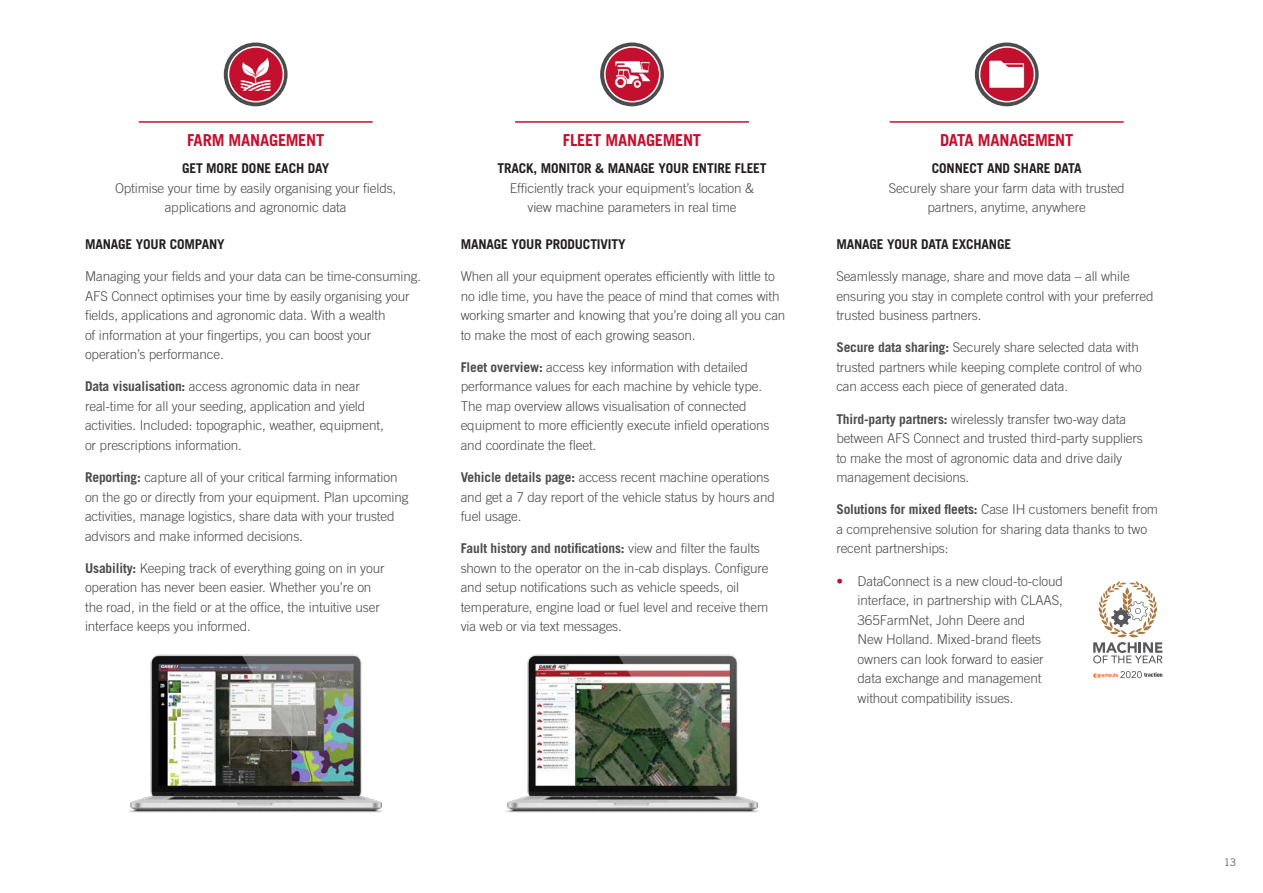
<style>
.page{position:relative;width:1263px;height:893px;background:#fff}
.page>*{position:absolute;margin:0;border:0;box-sizing:border-box;transform-origin:0 0}
.t1{font:700 16.5px "Trade Gothic LT Std";letter-spacing:-.015em;color:#c3102e}
.t2{font:300 13.5px/19.5px "Trade Gothic LT Std";letter-spacing:-.01em;color:#4b4c4d}
.t3{font:700 13.5px "Trade Gothic LT Std";letter-spacing:-.01em;color:#231f20}
.t4{font:300 10.5px "Trade Gothic LT Std";color:#4b4c4d}
.s1{font-weight:700}
.s2{color:#c3102e}
</style>
<div class="page">
<hr style="left:139px;top:121px;width:234px;height:2px;background:#c3102e">
<hr style="left:515px;top:121px;width:234px;height:2px;background:#c3102e">
<hr style="left:890px;top:121px;width:234px;height:2px;background:#c3102e">
<img style="left:128px;top:654px;width:255px;height:159px">
<img style="left:505px;top:654px;width:254px;height:159px">
<svg style="left:224px;top:43px;width:64px;height:63px"></svg>
<svg style="left:228px;top:46px;width:56px;height:56px"></svg>
<img style="left:240px;top:56px;width:31px;height:34px">
<svg style="left:600px;top:43px;width:64px;height:63px"></svg>
<div style="left:604px;top:46px;width:56px;height:56px;background:#c3102e;border:2px solid #fff;border-radius:50%"></div>
<img style="left:615px;top:61px;width:36px;height:26px">
<svg style="left:975px;top:43px;width:64px;height:63px"></svg>
<svg style="left:979px;top:46px;width:56px;height:56px"></svg>
<img style="left:988px;top:60px;width:37px;height:28px">
<svg style="left:1093px;top:581px;width:69px;height:82px"></svg>
<svg style="left:1093px;top:671px;width:69px;height:7px"></svg>
<p class="t1" style="left:187px;top:130px;width:139px">FARM MANAGEMENT</p>
<p class="t3" style="left:182px;top:160px;width:149px">GET MORE DONE EACH DAY</p>
<p class="t2" style="left:115px;top:178px;width:283px;text-align:center">Optimise your time by easily organising your fields, applications and agronomic data</p>
<p class="t3" style="left:85px;top:236px;width:141px">MANAGE YOUR COMPANY</p>
<p class="t2" style="left:85px;top:266px;width:338px">Managing your fields and your data can be time-consuming.<br>AFS Connect optimises your time by easily organising your fields, applications and agronomic data. With a wealth<br>of information at your fingertips, you can boost your operation’s performance.</p>
<p class="t2" style="left:85px;top:377px;width:300px"><span class="s1">Data visualisation:</span> access agronomic data in near real-time for all your seeding, application and yield activities. Included: topographic, weather, equipment, or prescriptions information.</p>
<p class="t2" style="left:85px;top:467px;width:325px"><span class="s1">Reporting:</span> capture all of your critical farming information on the go or directly from your equipment. Plan upcoming activities, manage logistics, share data with your trusted advisors and make informed decisions.</p>
<p class="t2" style="left:85px;top:558px;width:301px"><span class="s1">Usability:</span> Keeping track of everything going on in your operation has never been easier. Whether you’re on the road, in the field or at the office, the intuitive user interface keeps you informed.</p>
<p class="t1" style="left:563px;top:130px;width:140px">FLEET MANAGEMENT</p>
<p class="t3" style="left:497px;top:160px;width:271px">TRACK, MONITOR &amp; MANAGE YOUR ENTIRE FLEET</p>
<p class="t2" style="left:510px;top:178px;width:246px;text-align:center">Efficiently track your equipment’s location &amp; view machine parameters in real time</p>
<p class="t3" style="left:461px;top:236px;width:166px">MANAGE YOUR PRODUCTIVITY</p>
<p class="t2" style="left:461px;top:266px;width:326px">When all your equipment operates efficiently with little to no idle time, you have the peace of mind that comes with working smarter and knowing that you’re doing all you can to make the most of each growing season.</p>
<p class="t2" style="left:461px;top:357px;width:310px"><span class="s1">Fleet overview:</span> access key information with detailed performance values for each machine by vehicle type.<br>The map overview allows visualisation of connected equipment to more efficiently execute infield operations and coordinate the fleet.</p>
<p class="t2" style="left:461px;top:467px;width:316px"><span class="s1">Vehicle details page:</span> access recent machine operations and get a 7 day report of the vehicle status by hours and fuel usage.</p>
<p class="t2" style="left:461px;top:539px;width:309px"><span class="s1">Fault history and notifications:</span> view and filter the faults shown to the operator on the in-cab displays. Configure and setup notifications such as vehicle speeds, oil temperature, engine load or fuel level and receive them via web or via text messages.</p>
<p class="t1" style="left:940px;top:130px;width:135px">DATA MANAGEMENT</p>
<p class="t3" style="left:932px;top:160px;width:151px">CONNECT AND SHARE DATA</p>
<p class="t2" style="left:889px;top:178px;width:237px;text-align:center">Securely share your farm data with trusted partners, anytime, anywhere</p>
<p class="t3" style="left:836px;top:236px;width:176px">MANAGE YOUR DATA EXCHANGE</p>
<p class="t2" style="left:836px;top:266px;width:319px">Seamlessly manage, share and move data – all while ensuring you stay in complete control with your preferred trusted business partners.</p>
<p class="t2" style="left:836px;top:338px;width:307px"><span class="s1">Secure data sharing:</span> Securely share selected data with trusted partners while keeping complete control of who can access each piece of generated data.</p>
<p class="t2" style="left:836px;top:409px;width:308px"><span class="s1">Third-party partners:</span> wirelessly transfer two-way data between AFS Connect and trusted third-party suppliers to make the most of agronomic data and drive daily management decisions.</p>
<p class="t2" style="left:836px;top:500px;width:323px"><span class="s1">Solutions for mixed fleets:</span> Case IH customers benefit from a comprehensive solution for sharing data thanks to two recent partnerships:</p>
<p class="t2" style="left:857px;top:571px;width:207px;text-indent:-21px"><span class="s2">•</span> DataConnect is a new cloud-to-cloud interface, in partnership with CLAAS, 365FarmNet, John Deere and<br>New Holland. Mixed-brand fleets owners can look forward to easier data exchange and management without compatibility issues.</p>
<p class="t4" style="left:1224px;top:856px;width:13px">13</p>
</div>
